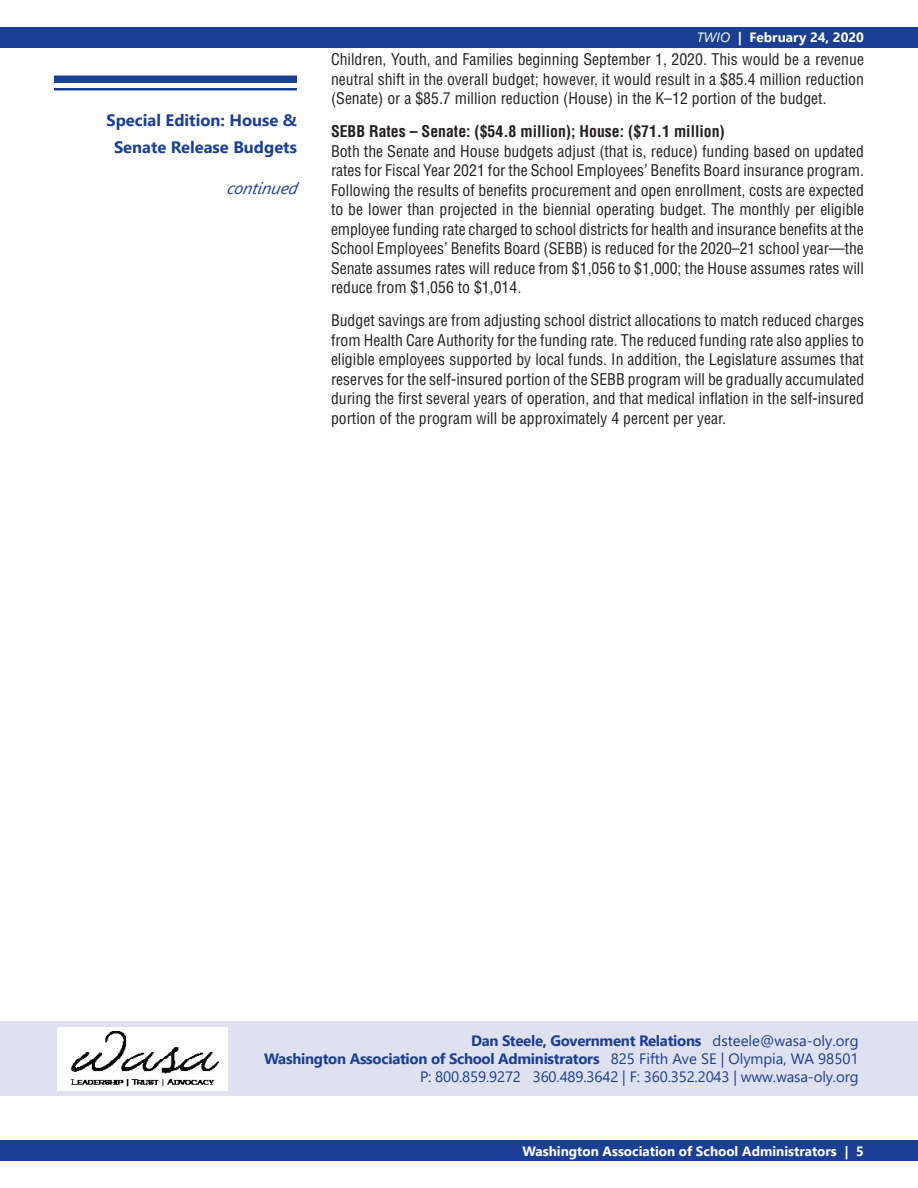
<style>
.page{position:relative;width:918px;height:1188px;background:#fff}
.page>*{position:absolute;margin:0;border:0;box-sizing:border-box;transform-origin:0 0}
.Sidebar{font:700 16.5px/27px "Segoe UI";color:#1b3f94;text-align:center}
.Sidebar-2{font:italic 16.5px "Segoe UI";color:#1b3f94}
.body{font:condensed 15.75px/19.5px "Helvetica LT Pro";color:#231f20;text-align:justify}
.body-2{font:700 condensed 15.75px "Helvetica LT Pro";color:#231f20}
.Contact_Info{font:700 15px "Segoe UI";letter-spacing:-.02em;color:#1b3f94}
.Contact_Info-2{font:15px "Segoe UI";letter-spacing:-.01em;color:#1b3f94}
.t1{font:700 13.5px "Segoe UI";color:#fff}
.s1{font-weight:400;font-style:italic}
.s2{font-weight:400}
</style>
<div class="page">
<div style="left:0;top:1141px;width:918px;height:20px;background:#1b3f94"></div>
<div style="left:0;top:27px;width:918px;height:20px;background:#1b3f94"></div>
<div style="left:54px;top:75px;width:243px;height:8px;background:#1b3f94"></div>
<hr style="left:54px;top:88px;width:243px;height:2px;background:#1b3f94">
<div style="left:0;top:1022px;width:918px;height:74px;background:#dfe1f0"></div>
<img style="left:57px;top:1027px;width:171px;height:64px">
<p class="Sidebar" style="left:107px;top:106px;width:192px">Special Edition: House &amp;<br>Senate Release Budgets</p>
<p class="Sidebar-2" style="left:227px;top:173px;width:76px">continued</p>
<p class="t1" style="left:697px;top:25px;width:169px"><span class="s1">TWIO</span> | February 24, 2020</p>
<p class="body" style="left:331px;top:50px;width:535px">Children, Youth, and Families beginning September 1, 2020. This would be a revenue neutral shift in the overall budget; however, it would result in a $85.4 million reduction (Senate) or a $85.7 million reduction (House) in the K–12 portion of the budget.</p>
<p class="body-2" style="left:331px;top:121px;width:395px">SEBB Rates – Senate: ($54.8 million); House: ($71.1 million)</p>
<p class="body" style="left:331px;top:141px;width:535px">Both the Senate and House budgets adjust (that is, reduce) funding based on updated rates for Fiscal Year 2021 for the School Employees’ Benefits Board insurance program.<br>Following the results of benefits procurement and open enrollment, costs are expected to be lower than projected in the biennial operating budget. The monthly per eligible employee funding rate charged to school districts for health and insurance benefits at the School Employees’ Benefits Board (SEBB) is reduced for the 2020–21 school year—the Senate assumes rates will reduce from $1,056 to $1,000; the House assumes rates will reduce from $1,056 to $1,014.</p>
<p class="body" style="left:331px;top:311px;width:535px">Budget savings are from adjusting school district allocations to match reduced charges from Health Care Authority for the funding rate. The reduced funding rate also applies to eligible employees supported by local funds. In addition, the Legislature assumes that reserves for the self-insured portion of the SEBB program will be gradually accumulated during the first several years of operation, and that medical inflation in the self-insured portion of the program will be approximately 4 percent per year.</p>
<p class="Contact_Info" style="left:471px;top:1027px;width:389px">Dan Steele, Government Relations <span class="s2">dsteele@wasa-oly.org</span></p>
<p class="Contact_Info" style="left:264px;top:1045px;width:596px">Washington Association of School Administrators <span class="s2">825 Fifth Ave SE | Olympia, WA 98501</span></p>
<p class="Contact_Info-2" style="left:420px;top:1063px;width:440px">P: 800.859.9272 360.489.3642 | F: 360.352.2043 | www.wasa-oly.org</p>
<p class="t1" style="left:523px;top:1138px;width:343px">Washington Association of School Administrators | 5</p>
</div>
